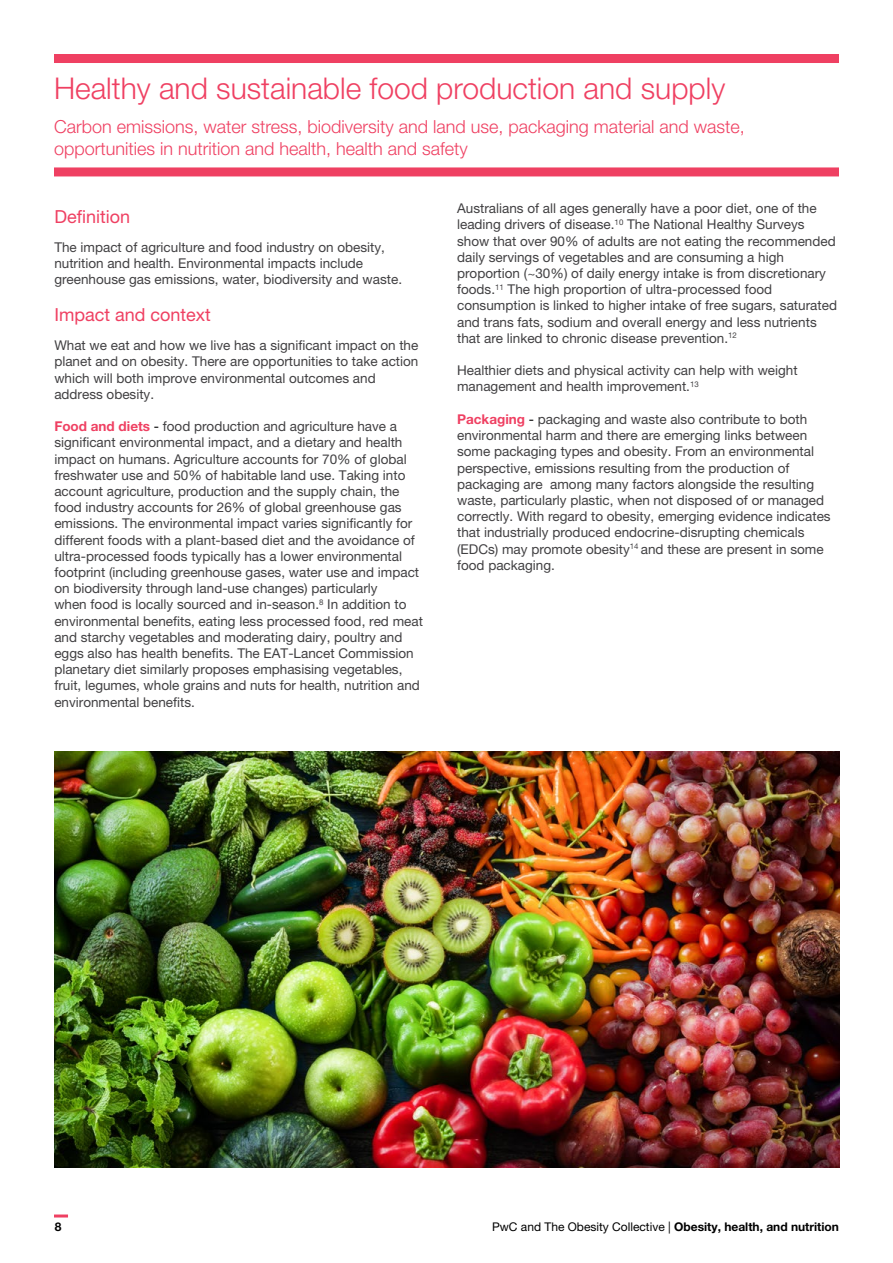
<style>
.page{position:relative;width:893px;height:1263px;background:#fff}
.page>*{position:absolute;margin:0;border:0;box-sizing:border-box;transform-origin:0 0}
.t1{font:300 30px "Helvetica Neue LT Pro";color:#ef4062}
.t2{font:300 18px/21.6px "Helvetica Neue LT Pro";color:#ef4062}
.t3{font:18px "Helvetica Neue LT Pro";color:#ef4062}
.t4{font:13.5px/16.2px "Helvetica Neue LT Pro";color:#414042}
.t5{font:12px "Helvetica Neue LT Pro";color:#000}
.t6{font:700 12px "Helvetica Neue LT Pro";color:#000}
.s1{font-weight:700;color:#ef4062}
.s2{color:#000}
.s3{font-weight:700}
</style>
<div class="page">
<hr style="left:54px;top:1214px;width:14px;height:3px;background:#ef4062">
<img style="left:54px;top:751px;width:785px;height:416px">
<div style="left:54px;top:167px;width:785px;height:9px;background:#ef4062"></div>
<div style="left:54px;top:54px;width:785px;height:9px;background:#ef4062"></div>
<h1 class="t1" style="left:54px;top:70px;width:673px">Healthy and sustainable food production and supply</h1>
<h2 class="t2" style="left:54px;top:115px;width:692px">Carbon emissions, water stress, biodiversity and land use, packaging material and waste, opportunities in nutrition and health, health and safety</h2>
<h2 class="t3" style="left:54px;top:206px;width:77px">Definition</h2>
<p class="t4" style="left:54px;top:239px;width:349px">The impact of agriculture and food industry on obesity, nutrition and health. Environmental impacts include greenhouse gas emissions, water, biodiversity and waste.</p>
<h2 class="t3" style="left:54px;top:304px;width:158px">Impact and context</h2>
<p class="t4" style="left:54px;top:337px;width:366px">What we eat and how we live has a significant impact on the planet and on obesity. There are opportunities to take action which will both improve environmental outcomes and address obesity.</p>
<p class="t4" style="left:54px;top:418px;width:370px"><span class="s1">Food and diets</span> <span class="s2">-</span> food production and agriculture have a significant environmental impact, and a dietary and health impact on humans. Agriculture accounts for 70% of global freshwater use and 50% of habitable land use. Taking into account agriculture, production and the supply chain, the food industry accounts for 26% of global greenhouse gas emissions. The environmental impact varies significantly for different foods with a plant-based diet and the avoidance of ultra-processed foods typically has a lower environmental footprint (including greenhouse gases, water use and impact on biodiversity through land-use changes) particularly<br>when food is locally sourced and in-season.<sup>8</sup> In addition to environmental benefits, eating less processed food, red meat and starchy vegetables and moderating dairy, poultry and eggs also has health benefits. The EAT-Lancet Commission planetary diet similarly proposes emphasising vegetables, fruit, legumes, whole grains and nuts for health, nutrition and environmental benefits.</p>
<p class="t4" style="left:457px;top:200px;width:381px">Australians of all ages generally have a poor diet, one of the leading drivers of disease.<sup>10</sup> The National Healthy Surveys show that over 90% of adults are not eating the recommended daily servings of vegetables and are consuming a high proportion (~30%) of daily energy intake is from discretionary foods.<sup>11</sup> The high proportion of ultra-processed food consumption is linked to higher intake of free sugars, saturated and trans fats, sodium and overall energy and less nutrients that are linked to chronic disease prevention.<sup>12</sup></p>
<p class="t4" style="left:457px;top:362px;width:342px">Healthier diets and physical activity can help with weight management and health improvement.<sup>13</sup></p>
<p class="t4" style="left:457px;top:411px;width:375px"><span class="s1">Packaging</span> <span class="s2">-</span> packaging and waste also contribute to both environmental harm and there are emerging links between some packaging types and obesity. From an environmental perspective, emissions resulting from the production of packaging are among many factors alongside the resulting waste, particularly plastic, when not disposed of or managed correctly. With regard to obesity, emerging evidence indicates that industrially produced endocrine-disrupting chemicals (EDCs) may promote obesity<sup>14</sup> and these are present in some food packaging.</p>
<p class="t6" style="left:55px;top:1219px;width:8px">8</p>
<p class="t5" style="left:492px;top:1219px;width:348px">PwC and The Obesity Collective | <span class="s3">Obesity, health, and nutrition</span></p>
</div>
